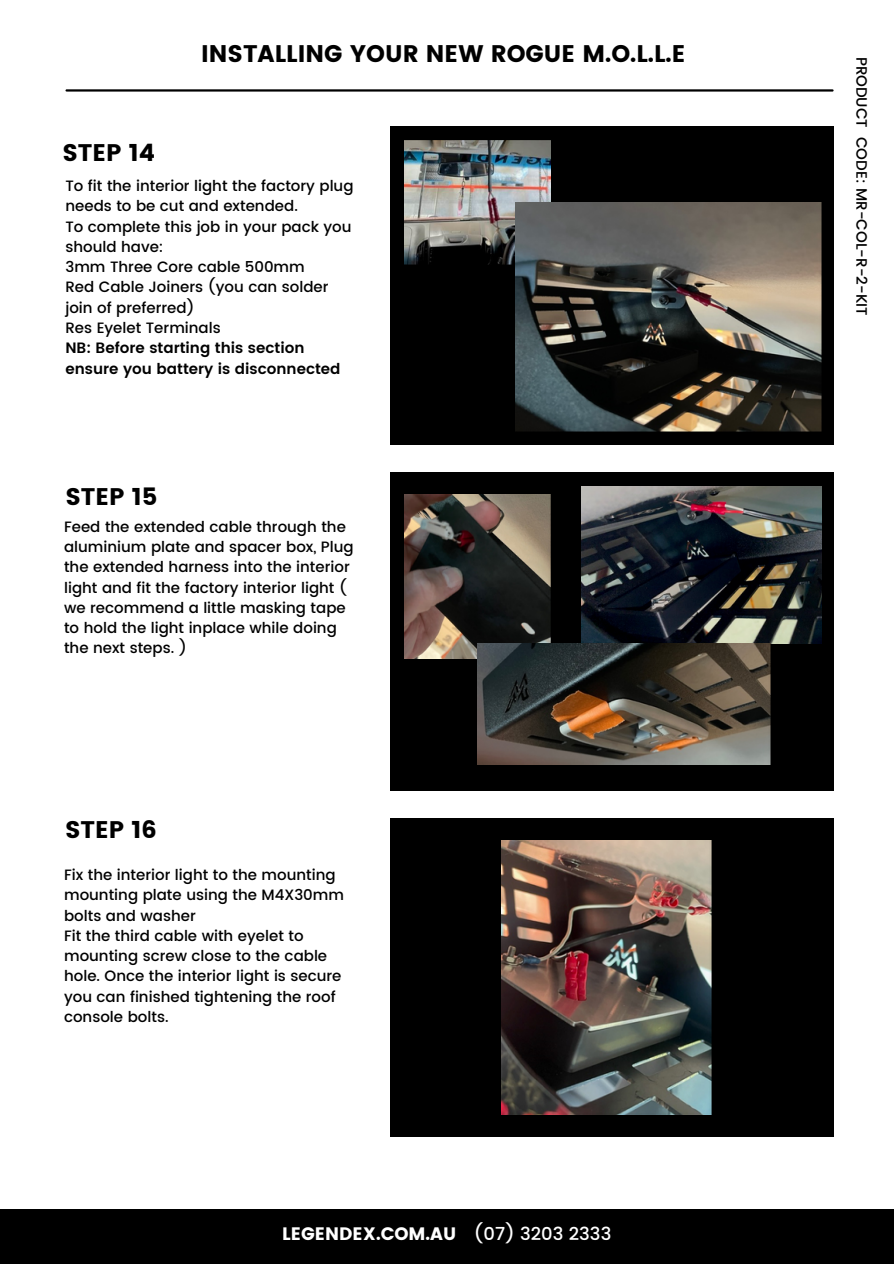
<style>
.page{position:relative;width:894px;height:1264px;background:#fff}
.page>*{position:absolute;margin:0;border:0;box-sizing:border-box;transform-origin:0 0}
.t1{font:24px "Poppins";color:#000}
.t2{font:18px "Poppins";color:#fff}
.t3{font:500 18px "Poppins";color:#fff}
.t4{font:500 15px/20.2px "Poppins";color:#000}
.t5{font:600 15px/20.2px "Poppins";color:#000}
</style>
<div class="page">
<div style="left:390px;top:126px;width:443px;height:319px;background:#000"></div>
<div style="left:390px;top:472px;width:443px;height:319px;background:#000"></div>
<div style="left:390px;top:818px;width:443px;height:318px;background:#000"></div>
<div style="left:0;top:1208px;width:893px;height:55px;background:#000"></div>
<hr style="left:67px;top:89px;width:765px;height:3px;background:#000">
<img style="left:404px;top:141px;width:147px;height:123px">
<img style="left:515px;top:202px;width:306px;height:230px">
<img style="left:404px;top:495px;width:146px;height:163px">
<img style="left:581px;top:487px;width:240px;height:156px">
<img style="left:477px;top:643px;width:293px;height:121px">
<img style="left:501px;top:840px;width:210px;height:274px">
<p class="t1" style="left:62px;top:138px;width:94px">STEP 14</p>
<h2 class="t1" style="left:201px;top:40px;width:485px">INSTALLING YOUR NEW ROGUE M.O.L.L.E</h2>
<p class="t4" style="left:65px;top:176px;width:289px">To fit the interior light the factory plug needs to be cut and extended.</p>
<h1 class="t4" style="left:65px;top:216px;width:287px">To complete this job in your pack you should have:</h1>
<p class="t4" style="left:65px;top:257px;width:241px">3mm Three Core cable 500mm</p>
<p class="t4" style="left:65px;top:277px;width:264px">Red Cable Joiners (you can solder join of preferred)</p>
<p class="t4" style="left:65px;top:318px;width:157px">Res Eyelet Terminals</p>
<p class="t5" style="left:65px;top:338px;width:276px">NB: Before starting this section ensure you battery is disconnected</p>
<p class="t1" style="left:65px;top:482px;width:94px">STEP 15</p>
<h1 class="t4" style="left:64px;top:516px;width:291px">Feed the extended cable through the aluminium plate and spacer box, Plug the extended harness into the interior light and fit the factory interior light ( we recommend a little masking tape to hold the light inplace while doing the next steps. )</h1>
<p class="t1" style="left:65px;top:816px;width:93px">STEP 16</p>
<p class="t4" style="left:64px;top:864px;width:281px">Fix the interior light to the mounting mounting plate using the M4X30mm bolts and washer</p>
<p class="t4" style="left:64px;top:925px;width:279px">Fit the third cable with eyelet to mounting screw close to the cable hole. Once the interior light is secure you can finished tightening the roof console bolts.</p>
<p class="t2" style="left:282px;top:1223px;width:175px">LEGENDEX.COM.AU</p>
<h4 class="t3" style="left:473px;top:1223px;width:139px">(07) 3203 2333</h4>
<h3 class="t4" style="left:871px;top:57px;width:260px;rotate:90deg">PRODUCT CODE: MR-COL-R-2-KIT</h3>
</div>
